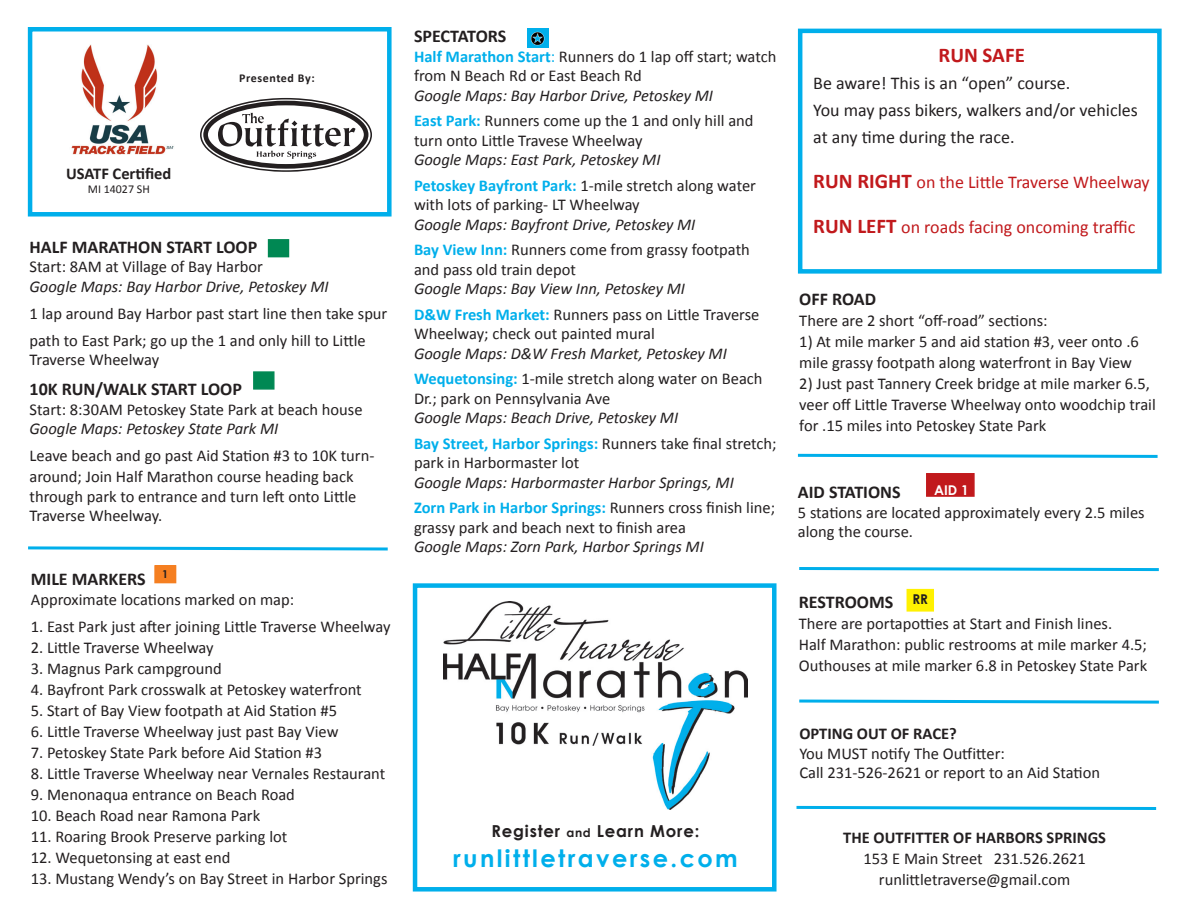
<style>
.page{position:relative;width:1188px;height:918px;background:#fff}
.page>*{position:absolute;margin:0;border:0;box-sizing:border-box;transform-origin:0 0}
.t1{font:700 24px "Century Gothic";letter-spacing:.1em;color:#00afeb}
.t2{font:700 21px "Calibri";color:#c1191c}
.t3{font:18px/27px "Calibri";color:#231f20}
.t4{font:700 18px "Calibri";color:#231f20}
.t5{font:18px "Calibri";color:#c1191c}
.t6{font:16.5px/19.5px "Calibri";color:#231f20}
.t7{font:italic 16.5px "Calibri";color:#231f20}
.t8{font:700 16.5px "Calibri";color:#231f20}
.t9{font:700 16.5px "Century Gothic";letter-spacing:.05em;color:#231f20}
.t10{font:700 13.5px "Century Gothic";color:#fff}
.t11{font:700 13.5px "Century Gothic";color:#231f20}
.t12{font:700 12px "Calibri";letter-spacing:.05em;color:#231f20}
.t13{font:12px "Calibri";color:#231f20}
.t14{font:700 10.8px "Century Gothic";color:#231f20}
.s1{font-weight:700;color:#00afeb}
.s2{color:#00afeb}
.s3{font-weight:700;font-size:21px}
.s4{font-size:12px}
</style>
<div class="page">
<div style="left:28px;top:27px;width:364px;height:190px;border:4px solid #00afeb"></div>
<svg style="left:200px;top:98px;width:172px;height:74px"></svg>
<img style="left:71px;top:45px;width:103px;height:109px">
<svg style="left:28px;top:546px;width:360px;height:5px"></svg>
<svg style="left:796px;top:805px;width:361px;height:5px"></svg>
<div style="left:268px;top:239px;width:21px;height:18px;background:#008853;border:1px solid #008853"></div>
<div style="left:413px;top:583px;width:364px;height:309px;border:4px solid #00afeb"></div>
<img style="left:443px;top:602px;width:305px;height:208px">
<div style="left:253px;top:371px;width:22px;height:19px;background:#008853;border:1px solid #008853"></div>
<div style="left:155px;top:566px;width:21px;height:17px;background:#f57f21"></div>
<div style="left:154px;top:565px;width:22px;height:18px;border:1px solid #f57f21"></div>
<img style="left:527px;top:29px;width:21px;height:19px">
<div style="left:798px;top:29px;width:364px;height:245px;border:4px solid #00afeb"></div>
<svg style="left:799px;top:567px;width:360px;height:5px"></svg>
<div style="left:926px;top:473px;width:49px;height:24px;background:#c1191c;border:2px solid #c1191c"></div>
<svg style="left:797px;top:453px;width:361px;height:5px"></svg>
<div style="left:907px;top:590px;width:26px;height:21px;background:#fff101"></div>
<div style="left:907px;top:589px;width:27px;height:23px;border:1px solid #fff101"></div>
<svg style="left:799px;top:699px;width:360px;height:5px"></svg>
<p class="t4" style="left:414px;top:25px;width:94px">SPECTATORS</p>
<p class="t6" style="left:414px;top:46px;width:364px"><span class="s1">Half Marathon Start</span><span class="s2">:</span> Runners do 1 lap off start; watch from N Beach Rd or East Beach Rd</p>
<p class="t7" style="left:414px;top:84px;width:301px">Google Maps: Bay Harbor Drive, Petoskey MI</p>
<p class="t6" style="left:414px;top:111px;width:341px"><span class="s1">East Park:</span> Runners come up the 1 and only hill and turn onto Little Travese Wheelway</p>
<p class="t7" style="left:414px;top:148px;width:248px">Google Maps: East Park, Petoskey MI</p>
<p class="t6" style="left:414px;top:175px;width:343px"><span class="s1">Petoskey Bayfront Park:</span> 1-mile stretch along water with lots of parking- LT Wheelway</p>
<p class="t7" style="left:414px;top:213px;width:283px">Google Maps: Bayfront Drive, Petoskey MI</p>
<p class="t6" style="left:414px;top:240px;width:337px"><span class="s1">Bay View Inn:</span> Runners come from grassy footpath and pass old train depot</p>
<p class="t7" style="left:414px;top:277px;width:273px">Google Maps: Bay View Inn, Petoskey MI</p>
<p class="t6" style="left:414px;top:304px;width:347px"><span class="s1">D&amp;W Fresh Market:</span> Runners pass on Little Traverse<br>Wheelway; check out painted mural</p>
<p class="t7" style="left:414px;top:342px;width:314px">Google Maps: D&amp;W Fresh Market, Petoskey MI</p>
<p class="t6" style="left:414px;top:369px;width:350px"><span class="s1">Wequetonsing:</span> 1-mile stretch along water on Beach<br>Dr.; park on Pennsylvania Ave</p>
<p class="t7" style="left:414px;top:406px;width:266px">Google Maps: Beach Drive, Petoskey MI</p>
<p class="t6" style="left:414px;top:433px;width:364px"><span class="s1">Bay Street, Harbor Springs:</span> Runners take final stretch; park in Harbormaster lot</p>
<p class="t7" style="left:414px;top:471px;width:321px">Google Maps: Harbormaster Harbor Springs, MI</p>
<p class="t6" style="left:414px;top:498px;width:363px"><span class="s1">Zorn Park in Harbor Springs:</span> Runners cross finish line; grassy park and beach next to finish area</p>
<p class="t7" style="left:414px;top:535px;width:291px">Google Maps: Zorn Park, Harbor Springs MI</p>
<p class="t2" style="left:939px;top:42px;width:88px">RUN SAFE</p>
<p class="t3" style="left:813px;top:70px;width:259px">Be aware! This is an “open” course.</p>
<p class="t3" style="left:813px;top:97px;width:326px">You may pass bikers, walkers and/or vehicles at any time during the race.</p>
<p class="t5" style="left:813px;top:171px;width:338px"><span class="s3">RUN RIGHT</span> on the Little Traverse Wheelway</p>
<p class="t5" style="left:813px;top:216px;width:324px"><span class="s3">RUN LEFT</span> on roads facing oncoming traffic</p>
<p class="t12" style="left:239px;top:71px;width:77px">Presented By:</p>
<p class="t8" style="left:66px;top:163px;width:107px">USATF Certified</p>
<p class="t13" style="left:88px;top:181px;width:64px">MI 14027 SH</p>
<p class="t4" style="left:30px;top:235px;width:229px">HALF MARATHON START LOOP</p>
<p class="t6" style="left:30px;top:257px;width:235px">Start: 8AM at Village of Bay Harbor</p>
<p class="t7" style="left:30px;top:275px;width:301px">Google Maps: Bay Harbor Drive, Petoskey MI</p>
<p class="t6" style="left:30px;top:300px;width:359px;line-height:27px">1 lap around Bay Harbor past start line then take spur path to East Park; go up the 1 and only hill to Little</p>
<p class="t6" style="left:30px;top:350px;width:131px">Traverse Wheelway</p>
<p class="t4" style="left:30px;top:378px;width:214px">10K RUN/WALK START LOOP</p>
<p class="t6" style="left:30px;top:399px;width:335px">Start: 8:30AM Petoskey State Park at beach house</p>
<p class="t7" style="left:30px;top:417px;width:250px">Google Maps: Petoskey State Park MI</p>
<p class="t6" style="left:30px;top:445px;width:346px;line-height:21px">Leave beach and go past Aid Station #3 to 10K turn&shy;around; Join Half Marathon course heading back</p>
<p class="t6" style="left:30px;top:486px;width:328px">through park to entrance and turn left onto Little<br>Traverse Wheelway.</p>
<p class="t4" style="left:798px;top:481px;width:104px">AID STATIONS</p>
<p class="t4" style="left:799px;top:287px;width:78px">OFF ROAD</p>
<p class="t6" style="left:799px;top:310px;width:250px">There are 2 short “off-road” sections:</p>
<p class="t6" style="left:799px;top:331px;width:341px;line-height:21px">1) At mile marker 5 and aid station #3, veer onto .6 mile grassy footpath along waterfront in Bay View</p>
<p class="t6" style="left:799px;top:373px;width:358px;line-height:21px">2) Just past Tannery Creek bridge at mile marker 6.5, veer off Little Traverse Wheelway onto woodchip trail for .15 miles into Petoskey State Park</p>
<p class="t10" style="left:934px;top:482px;width:36px">AID 1</p>
<p class="t6" style="left:798px;top:503px;width:348px">5 stations are located approximately every 2.5 miles along the course.</p>
<p class="t14" style="left:162px;top:567px;width:8px">1</p>
<p class="t4" style="left:31px;top:568px;width:116px">MILE MARKERS</p>
<p class="t6" style="left:31px;top:589px;width:265px">Approximate locations marked on map:</p>
<p class="t6" style="left:31px;top:616px;width:361px">1. East Park just after joining Little Traverse Wheelway</p>
<p class="t6" style="left:31px;top:637px;width:184px">2. Little Traverse Wheelway</p>
<p class="t6" style="left:31px;top:658px;width:193px">3. Magnus Park campground</p>
<p class="t6" style="left:31px;top:679px;width:333px">4. Bayfront Park crosswalk at Petoskey waterfront</p>
<p class="t6" style="left:31px;top:700px;width:308px">5. Start of Bay View footpath at Aid Station #5</p>
<p class="t6" style="left:31px;top:721px;width:309px">6. Little Traverse Wheelway just past Bay View</p>
<p class="t6" style="left:31px;top:742px;width:293px">7. Petoskey State Park before Aid Station #3</p>
<p class="t6" style="left:31px;top:763px;width:356px">8. Little Traverse Wheelway near Vernales Restaurant</p>
<p class="t6" style="left:31px;top:784px;width:266px">9. Menonaqua entrance on Beach Road</p>
<p class="t6" style="left:31px;top:805px;width:231px">10. Beach Road near Ramona Park</p>
<p class="t6" style="left:31px;top:826px;width:258px">11. Roaring Brook Preserve parking lot</p>
<p class="t6" style="left:31px;top:847px;width:201px">12. Wequetonsing at east end</p>
<p class="t6" style="left:31px;top:868px;width:358px">13. Mustang Wendy’s on Bay Street in Harbor Springs</p>
<p class="t9" style="left:491px;top:820px;width:209px">Register <span class="s4">and</span> Learn More:</p>
<p class="t1" style="left:453px;top:843px;width:286px">runlittletraverse.com</p>
<p class="t11" style="left:912px;top:591px;width:17px">RR</p>
<p class="t4" style="left:799px;top:590px;width:96px">RESTROOMS</p>
<p class="t6" style="left:799px;top:613px;width:315px">There are portapotties at Start and Finish lines.</p>
<p class="t6" style="left:799px;top:634px;width:350px;line-height:21px">Half Marathon: public restrooms at mile marker 4.5;<br>Outhouses at mile marker 6.8 in Petoskey State Park</p>
<p class="t8" style="left:799px;top:723px;width:159px">OPTING OUT OF RACE?</p>
<p class="t6" style="left:799px;top:743px;width:207px">You MUST notify The Outfitter:</p>
<p class="t6" style="left:799px;top:763px;width:302px">Call 231-526-2621 or report to an Aid Station</p>
<p class="t8" style="left:843px;top:827px;width:264px">THE OUTFITTER OF HARBORS SPRINGS</p>
<p class="t6" style="left:863px;top:848px;width:224px">153 E Main Street 231.526.2621</p>
<p class="t6" style="left:879px;top:869px;width:193px">runlittletraverse@gmail.com</p>
</div>
